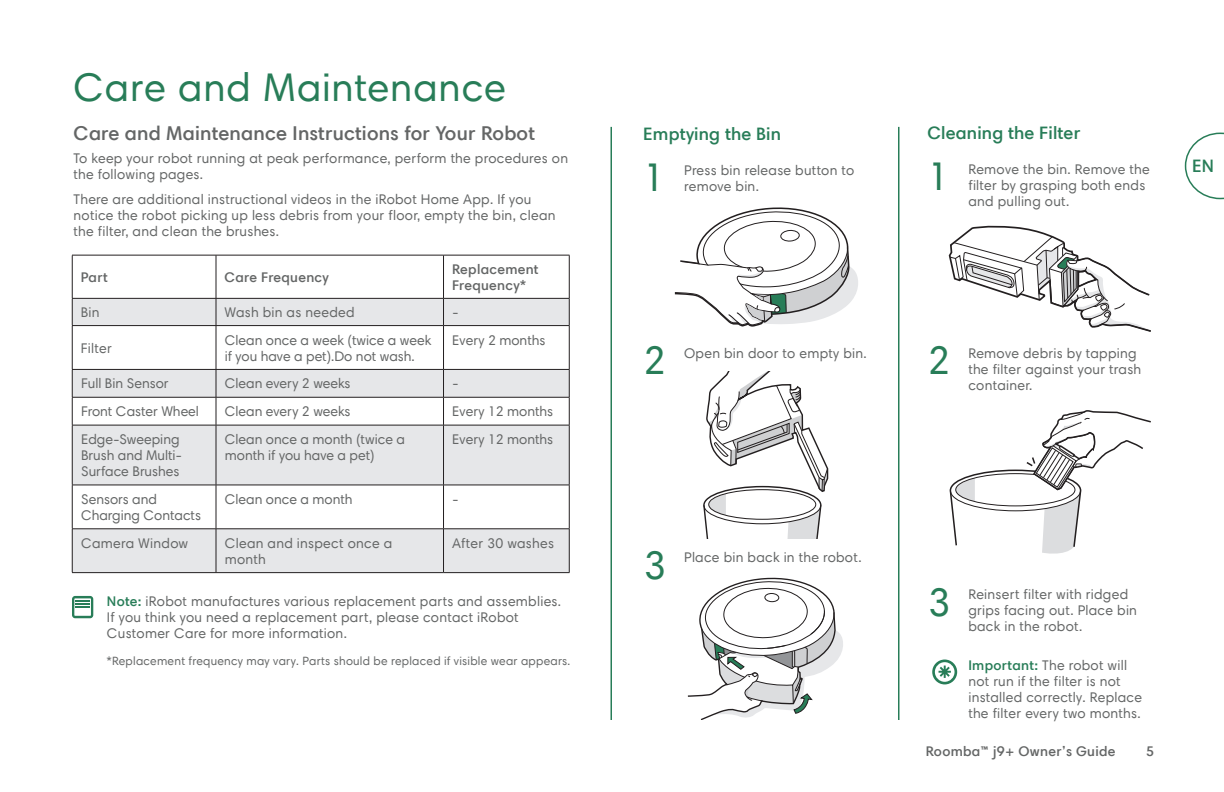
<style>
.page{position:relative;width:1224px;height:792px;background:#fff}
.page>*{position:absolute;margin:0;border:0;box-sizing:border-box;transform-origin:0 0}
.Paragraph_with_Spaci{font:40px "Harmonia Sans Pro";letter-spacing:.02em;color:#287d58}
.Numbering{font:40px "Harmonia Sans Pro";color:#287d58}
.Headline_3{font:600 20px "Harmonia Sans Pro";letter-spacing:.01em;color:#646666}
.Headline_3-2{font:600 18px "Harmonia Sans Pro";letter-spacing:.01em;color:#287d58}
.Copy{font:14px/16px "Harmonia Sans Pro";letter-spacing:.02em;color:#646666}
._2018_Chart_Copy{font:14px/16px "Harmonia Sans Pro";color:#646666}
.Chart_Copy_Bold{font:600 14px/16px "Harmonia Sans Pro";letter-spacing:.02em;color:#646666}
._2018_Chart_Copy-2{font:14px/16px "Harmonia Sans Pro";letter-spacing:.02em;color:#646666}
.Chart_Copy_Regular{font:14px "Harmonia Sans Pro";letter-spacing:.02em;color:#646666}
.t1{font:12px "Harmonia Sans Pro";letter-spacing:.02em;color:#646666}
.s1{font-weight:600;color:#287d58}
</style>
<div class="page">
<svg style="left:1185px;top:133px;width:39px;height:66px"></svg>
<hr style="left:610px;top:127px;width:2px;height:593px;background:#287d58">
<hr style="left:898px;top:127px;width:2px;height:593px;background:#287d58">
<svg style="left:949px;top:225px;width:202px;height:107px"></svg>
<svg style="left:949px;top:410px;width:202px;height:144px"></svg>
<svg style="left:932px;top:660px;width:25px;height:24px"></svg>
<svg style="left:73px;top:299px;width:496px;height:273px;fill:#e6e7e9"></svg>
<hr style="left:72px;top:255px;width:144px;height:1px;background:#231f20">
<hr style="left:72px;top:255px;width:1px;height:43px;background:#231f20">
<hr style="left:216px;top:255px;width:228px;height:1px;background:#231f20">
<hr style="left:216px;top:255px;width:1px;height:43px;background:#231f20">
<hr style="left:444px;top:255px;width:126px;height:1px;background:#231f20">
<hr style="left:443px;top:255px;width:1px;height:43px;background:#231f20">
<hr style="left:569px;top:255px;width:1px;height:43px;background:#231f20">
<hr style="left:72px;top:298px;width:144px;height:1px;background:#231f20">
<svg style="left:72px;top:299px;width:1px;height:26px"></svg>
<hr style="left:216px;top:298px;width:228px;height:1px;background:#231f20">
<svg style="left:216px;top:299px;width:1px;height:26px"></svg>
<hr style="left:444px;top:298px;width:126px;height:1px;background:#231f20">
<svg style="left:443px;top:299px;width:1px;height:26px"></svg>
<svg style="left:569px;top:299px;width:1px;height:26px"></svg>
<hr style="left:72px;top:325px;width:144px;height:1px;background:#231f20">
<hr style="left:72px;top:326px;width:1px;height:43px;background:#231f20">
<hr style="left:216px;top:325px;width:228px;height:1px;background:#231f20">
<hr style="left:216px;top:326px;width:1px;height:43px;background:#231f20">
<hr style="left:444px;top:325px;width:126px;height:1px;background:#231f20">
<hr style="left:443px;top:326px;width:1px;height:43px;background:#231f20">
<hr style="left:72px;top:369px;width:144px;height:1px;background:#231f20">
<hr style="left:216px;top:369px;width:228px;height:1px;background:#231f20">
<hr style="left:444px;top:369px;width:126px;height:1px;background:#231f20">
<hr style="left:72px;top:572px;width:144px;height:1px;background:#231f20">
<hr style="left:216px;top:572px;width:228px;height:1px;background:#231f20">
<hr style="left:444px;top:572px;width:126px;height:1px;background:#231f20">
<hr style="left:569px;top:326px;width:1px;height:43px;background:#231f20">
<svg style="left:72px;top:370px;width:498px;height:158px"></svg>
<hr style="left:72px;top:425px;width:1px;height:60px;background:#231f20">
<hr style="left:569px;top:425px;width:1px;height:60px;background:#231f20">
<hr style="left:72px;top:485px;width:144px;height:1px;background:#231f20">
<hr style="left:72px;top:485px;width:1px;height:44px;background:#231f20">
<hr style="left:72px;top:528px;width:144px;height:1px;background:#231f20">
<hr style="left:72px;top:529px;width:1px;height:43px;background:#231f20">
<hr style="left:216px;top:485px;width:228px;height:1px;background:#231f20">
<hr style="left:216px;top:485px;width:1px;height:44px;background:#231f20">
<hr style="left:216px;top:528px;width:228px;height:1px;background:#231f20">
<hr style="left:216px;top:529px;width:1px;height:43px;background:#231f20">
<hr style="left:444px;top:485px;width:126px;height:1px;background:#231f20">
<hr style="left:443px;top:485px;width:1px;height:44px;background:#231f20">
<hr style="left:569px;top:485px;width:1px;height:44px;background:#231f20">
<hr style="left:444px;top:528px;width:126px;height:1px;background:#231f20">
<hr style="left:443px;top:529px;width:1px;height:43px;background:#231f20">
<hr style="left:569px;top:529px;width:1px;height:43px;background:#231f20">
<hr style="left:72px;top:425px;width:144px;height:1px;background:#231f20">
<hr style="left:216px;top:425px;width:228px;height:1px;background:#231f20">
<hr style="left:444px;top:425px;width:126px;height:1px;background:#231f20">
<svg style="left:72px;top:596px;width:21px;height:22px"></svg>
<svg style="left:687px;top:577px;width:156px;height:143px"></svg>
<div style="left:764px;top:593px;width:15px;height:9px;border:1px solid #231f20;border-radius:50%"></div>
<svg style="left:674px;top:207px;width:184px;height:120px"></svg>
<svg style="left:703px;top:372px;width:126px;height:166px"></svg>
<p class="Paragraph_with_Spaci" style="left:74px;top:63px;width:434px">Care and Maintenance</p>
<p class="Headline_3" style="left:74px;top:121px;width:463px">Care and Maintenance Instructions for Your Robot</p>
<p class="Copy" style="left:74px;top:150px;width:496px">To keep your robot running at peak performance, perform the procedures on the following pages.</p>
<p class="Copy" style="left:74px;top:191px;width:484px">There are additional instructional videos in the iRobot Home App. If you notice the robot picking up less debris from your floor, empty the bin, clean the filter, and clean the brushes.</p>
<p class="Chart_Copy_Bold" style="left:81px;top:269px;width:29px">Part</p>
<p class="Chart_Copy_Bold" style="left:225px;top:269px;width:106px">Care Frequency</p>
<p class="Chart_Copy_Bold" style="left:452px;top:261px;width:88px">Replacement<br>Frequency*</p>
<p class="Chart_Copy_Regular" style="left:81px;top:304px;width:20px">Bin</p>
<p class="Chart_Copy_Regular" style="left:225px;top:304px;width:132px">Wash bin as needed</p>
<p class="Chart_Copy_Regular" style="left:452px;top:304px;width:8px">-</p>
<p class="Chart_Copy_Regular" style="left:81px;top:339px;width:33px">Filter</p>
<p class="_2018_Chart_Copy" style="left:225px;top:332px;width:208px">Clean once a week (twice a week if you have a pet).Do not wash.</p>
<p class="_2018_Chart_Copy" style="left:452px;top:332px;width:95px">Every 2 months</p>
<p class="_2018_Chart_Copy" style="left:81px;top:376px;width:89px">Full Bin Sensor</p>
<p class="_2018_Chart_Copy" style="left:225px;top:376px;width:127px">Clean every 2 weeks</p>
<p class="Chart_Copy_Regular" style="left:452px;top:375px;width:8px">-</p>
<p class="_2018_Chart_Copy" style="left:81px;top:403px;width:119px">Front Caster Wheel</p>
<p class="_2018_Chart_Copy" style="left:225px;top:403px;width:127px">Clean every 2 weeks</p>
<p class="_2018_Chart_Copy" style="left:452px;top:403px;width:102px">Every 12 months</p>
<p class="_2018_Chart_Copy" style="left:81px;top:431px;width:103px">Edge-Sweeping<br>Brush and Multi-<br>Surface Brushes</p>
<p class="_2018_Chart_Copy" style="left:225px;top:431px;width:182px">Clean once a month (twice a month if you have a pet)</p>
<p class="_2018_Chart_Copy" style="left:452px;top:431px;width:102px">Every 12 months</p>
<p class="_2018_Chart_Copy" style="left:81px;top:491px;width:121px">Sensors and<br>Charging Contacts</p>
<p class="_2018_Chart_Copy" style="left:225px;top:491px;width:129px">Clean once a month</p>
<p class="Chart_Copy_Regular" style="left:452px;top:490px;width:8px">-</p>
<p class="_2018_Chart_Copy-2" style="left:81px;top:535px;width:109px">Camera Window</p>
<p class="_2018_Chart_Copy-2" style="left:225px;top:535px;width:169px">Clean and inspect once a month</p>
<p class="_2018_Chart_Copy-2" style="left:452px;top:535px;width:103px">After 30 washes</p>
<p class="Copy" style="left:107px;top:593px;width:456px"><span class="s1">Note:</span> iRobot manufactures various replacement parts and assemblies.<br>If you think you need a replacement part, please contact iRobot<br>Customer Care for more information.</p>
<p class="t1" style="left:107px;top:654px;width:465px">*Replacement frequency may vary. Parts should be replaced if visible wear appears.</p>
<p class="Headline_3-2" style="left:643px;top:123px;width:139px">Emptying the Bin</p>
<p class="Headline_3-2" style="left:927px;top:122px;width:155px">Cleaning the Filter</p>
<p class="Copy" style="left:684px;top:162px;width:172px">Press bin release button to remove bin.</p>
<p class="Numbering" style="left:927px;top:152px;width:24px">1</p>
<p class="Copy" style="left:968px;top:161px;width:183px">Remove the bin. Remove the filter by grasping both ends and pulling out.</p>
<p class="Numbering" style="left:643px;top:153px;width:24px">1</p>
<p class="Headline_3-2" style="left:1192px;top:154px;width:23px">EN</p>
<p class="Numbering" style="left:643px;top:336px;width:24px">2</p>
<p class="Numbering" style="left:927px;top:336px;width:24px">2</p>
<p class="Copy" style="left:684px;top:345px;width:184px">Open bin door to empty bin.</p>
<p class="Copy" style="left:968px;top:345px;width:174px">Remove debris by tapping the filter against your trash container.</p>
<p class="Numbering" style="left:643px;top:540px;width:24px">3</p>
<p class="Copy" style="left:684px;top:549px;width:179px">Place bin back in the robot.</p>
<p class="Numbering" style="left:927px;top:578px;width:24px">3</p>
<p class="Copy" style="left:968px;top:586px;width:170px">Reinsert filter with ridged grips facing out. Place bin back in the robot.</p>
<p class="Copy" style="left:968px;top:657px;width:175px"><span class="s1">Important:</span> The robot will not run if the filter is not installed correctly. Replace the filter every two months.</p>
<p class="Chart_Copy_Bold" style="left:926px;top:743px;width:191px">Roomba™ j9+ Owner’s Guide</p>
<p class="Chart_Copy_Bold" style="left:1146px;top:743px;width:9px">5</p>
</div>
